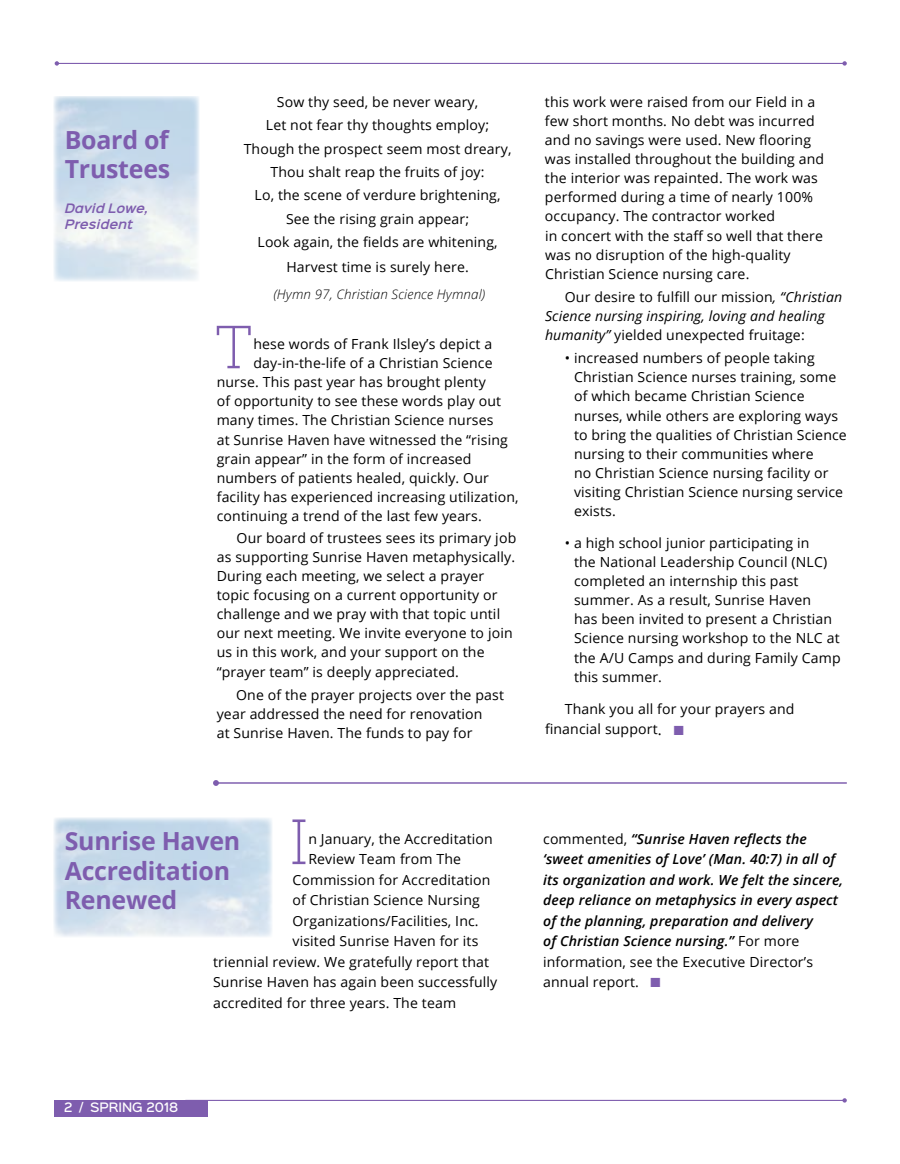
<style>
.page{position:relative;width:900px;height:1164px;background:#fff}
.page>*{position:absolute;margin:0;border:0;box-sizing:border-box;transform-origin:0 0}
.t1{font:63.75px "Josefin Slab";color:#7e5dae}
.t2{font:60.75px "Josefin Slab";color:#7e5dae}
.t3{font:700 24.9px/29.4px "Open Sans";letter-spacing:-.01em;color:#7e5dae}
.t4{font:13.95px/19px "Open Sans";letter-spacing:.01em;color:#000}
.t5{font:italic 600 13.95px/20.5px "Open Sans";letter-spacing:.01em;color:#000}
.t6{font:italic 13.95px/19px "Open Sans";letter-spacing:.01em;color:#000}
.t7{font:italic 300 13.2px "Open Sans";letter-spacing:.01em;color:#000}
.t8{font:italic 600 11.7px/16.2px "Sinkin Sans 600";color:#7e5dae}
.t9{font:500 11.7px "Sinkin Sans 500";color:#fff}
.s1{font-style:normal}
.s2{font-size:14.7px}
.s3{color:#7e5dae}
.s4{font-weight:400;font-style:normal}
</style>
<div class="page">
<img style="left:54px;top:818px;width:218px;height:119px">
<div style="left:55px;top:1100px;width:153px;height:16px;background:#7e5dae"></div>
<hr style="left:185px;top:1100px;width:660px;height:1px;background:#7e5dae">
<svg style="left:842px;top:1098px;width:5px;height:5px"></svg>
<hr style="left:216px;top:782px;width:631px;height:2px;background:#7e5dae">
<svg style="left:213px;top:780px;width:6px;height:6px"></svg>
<img style="left:54px;top:96px;width:145px;height:185px">
<hr style="left:57px;top:63px;width:788px;height:1px;background:#7e5dae">
<svg style="left:55px;top:61px;width:4px;height:5px"></svg>
<svg style="left:842px;top:61px;width:5px;height:5px"></svg>
<h3 class="t3" style="left:65px;top:124px;width:107px">Board of<br>Trustees</h3>
<p class="t8" style="left:65px;top:199px;width:85px">David Lowe,<br>President</p>
<p class="t4" style="left:244px;top:90px;width:269px;line-height:23.2px;text-align:center">Sow thy seed, be never weary,<br>Let not fear thy thoughts employ; Though the prospect seem most dreary, Thou shalt reap the fruits of joy:<br>Lo, the scene of verdure brightening, See the rising grain appear;<br>Look again, the fields are whitening,</p>
<p class="t4" style="left:286px;top:257px;width:184px">Harvest time is surely here.</p>
<p class="t7" style="left:273px;top:285px;width:213px">(Hymn 97, Christian Science Hymnal)</p>
<h2 class="t2" style="left:215px;top:312px;width:40px">T</h2>
<p class="t4" style="left:253px;top:334px;width:240px">hese words of Frank Ilsley’s depict a</p>
<p class="t4" style="left:253px;top:353px;width:241px">day-in-the-life of a Christian Science</p>
<p class="t4" style="left:217px;top:372px;width:271px">nurse. This past year has brought plenty</p>
<p class="t4" style="left:217px;top:391px;width:286px">of opportunity to see these words play out</p>
<p class="t4" style="left:217px;top:411px;width:278px">many times. The Christian Science nurses</p>
<p class="t4" style="left:217px;top:430px;width:293px">at Sunrise Haven have witnessed the “rising</p>
<p class="t4" style="left:217px;top:449px;width:256px">grain appear” in the form of increased</p>
<p class="t4" style="left:217px;top:468px;width:274px">numbers of patients healed, quickly. Our</p>
<p class="t4" style="left:217px;top:487px;width:303px">facility has experienced increasing utilization,</p>
<p class="t4" style="left:217px;top:506px;width:267px">continuing a trend of the last few years.</p>
<p class="t4" style="left:217px;top:528px;width:301px;text-indent:20px">Our board of trustees sees its primary job as supporting Sunrise Haven metaphysically.<br>During each meeting, we select a prayer topic focusing on a current opportunity or challenge and we pray with that topic until our next meeting. We invite everyone to join us in this work, and your support on the “prayer team” is deeply appreciated.</p>
<p class="t4" style="left:217px;top:685px;width:289px;text-indent:19px">One of the prayer projects over the past year addressed the need for renovation<br>at Sunrise Haven. The funds to pay for</p>
<p class="t4" style="left:545px;top:92px;width:281px">this work were raised from our Field in a few short months. No debt was incurred and no savings were used. New flooring was installed throughout the building and the interior was repainted. The work was performed during a time of nearly 100% occupancy. The contractor worked<br>in concert with the staff so well that there was no disruption of the high-quality Christian Science nursing care.</p>
<p class="t6" style="left:545px;top:287px;width:299px;text-indent:20px"><span class="s1">Our desire to fulfill our mission</span>, “Christian<br>Science nursing inspiring, loving and healing humanity” <span class="s1">yielded unexpected fruitage:</span></p>
<p class="t4" style="left:574px;top:348px;width:274px;text-indent:-9px">• increased numbers of people taking Christian Science nurses training, some of which became Christian Science nurses, while others are exploring ways to bring the qualities of Christian Science nursing to their communities where<br>no Christian Science nursing facility or visiting Christian Science nursing service exists.</p>
<p class="t4" style="left:574px;top:533px;width:268px;text-indent:-9px">• a high school junior participating in<br>the National Leadership Council (NLC) completed an internship this past summer. As a result, Sunrise Haven<br>has been invited to present a Christian Science nursing workshop to the NLC at the A/U Camps and during Family Camp this summer.</p>
<p class="t4" style="left:545px;top:698px;width:251px;line-height:20.5px;text-indent:20px">Thank you all for your prayers and financial support<span class="s2">.</span> <span class="s3">■</span></p>
<h1 class="t1" style="left:290px;top:805px;width:19px">I</h1>
<h3 class="t3" style="left:65px;top:826px;width:177px">Sunrise Haven<br>Accreditation<br>Renewed</h3>
<p class="t4" style="left:308px;top:829px;width:186px">n January, the Accreditation</p>
<p class="t4" style="left:308px;top:849px;width:154px">Review Team from The</p>
<p class="t4" style="left:292px;top:870px;width:200px">Commission for Accreditation</p>
<p class="t4" style="left:292px;top:890px;width:189px">of Christian Science Nursing</p>
<p class="t4" style="left:292px;top:911px;width:188px">Organizations/Facilities, Inc.</p>
<p class="t4" style="left:292px;top:931px;width:187px">visited Sunrise Haven for its</p>
<p class="t4" style="left:213px;top:952px;width:278px">triennial review. We gratefully report that</p>
<p class="t4" style="left:213px;top:972px;width:286px">Sunrise Haven has again been successfully</p>
<p class="t4" style="left:213px;top:993px;width:245px">accredited for three years. The team</p>
<p class="t5" style="left:543px;top:828px;width:302px"><span class="s4">commented,</span> “Sunrise Haven reflects the ‘sweet amenities of Love’ (Man. 40:7) in all of its organization and work. We felt the sincere, deep reliance on metaphysics in every aspect of the planning, preparation and delivery<br>of Christian Science nursing.” <span class="s4">For more information, see the Executive Director’s annual report.</span> <span class="s3">■</span></p>
<p class="t9" style="left:64px;top:1097px;width:115px">2 / SPRING 2018</p>
</div>
